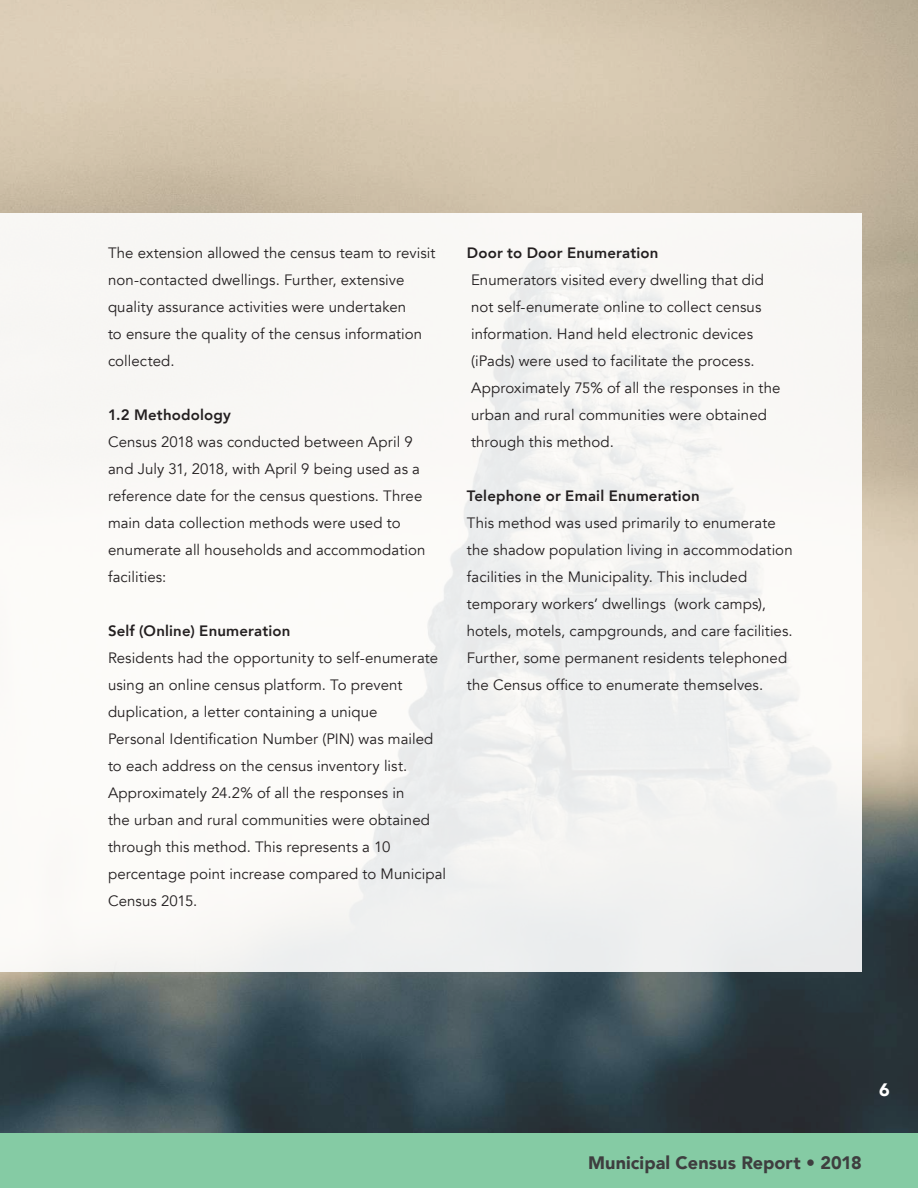
<style>
.page{position:relative;width:918px;height:1188px;background:#fff}
.page>*{position:absolute;margin:0;border:0;box-sizing:border-box;transform-origin:0 0}
.t1{font:900 18px "Avenir";letter-spacing:.005em;color:#3e3e3f}
.t2{font:900 18px "Avenir";color:#fff}
.t3{font:15px/27px "Avenir";letter-spacing:.005em;color:#231f20}
.t4{font:800 15px "Avenir";letter-spacing:.01em;color:#231f20}
</style>
<div class="page">
<div style="left:0;top:1133px;width:918px;height:55px;background:#85cba4"></div>
<img style="left:0;top:0;width:918px;height:1133px">
<div style="left:0;top:214px;width:862px;height:758px;background:linear-gradient(to right,#fbf9f7,#f2f2f1)"></div>
<p class="t3" style="left:108px;top:240px;width:329px">The extension allowed the census team to revisit non-contacted dwellings. Further, extensive quality assurance activities were undertaken<br>to ensure the quality of the census information collected.</p>
<p class="t4" style="left:108px;top:403px;width:124px">1.2 Methodology</p>
<p class="t3" style="left:108px;top:429px;width:319px">Census 2018 was conducted between April 9 and July 31, 2018, with April 9 being used as a reference date for the census questions. Three main data collection methods were used to enumerate all households and accommodation facilities:</p>
<p class="t4" style="left:108px;top:619px;width:184px">Self (Online) Enumeration</p>
<p class="t3" style="left:108px;top:645px;width:340px">Residents had the opportunity to self-enumerate using an online census platform. To prevent duplication, a letter containing a unique<br>Personal Identification Number (PIN) was mailed to each address on the census inventory list.<br>Approximately 24.2% of all the responses in<br>the urban and rural communities were obtained through this method. This represents a 10 percentage point increase compared to Municipal Census 2015.</p>
<p class="t4" style="left:467px;top:241px;width:193px">Door to Door Enumeration</p>
<p class="t3" style="left:471px;top:267px;width:311px">Enumerators visited every dwelling that did not self-enumerate online to collect census information. Hand held electronic devices (iPads) were used to facilitate the process.<br>Approximately 75% of all the responses in the urban and rural communities were obtained through this method.</p>
<p class="t4" style="left:467px;top:484px;width:234px">Telephone or Email Enumeration</p>
<p class="t3" style="left:467px;top:510px;width:327px">This method was used primarily to enumerate the shadow population living in accommodation facilities in the Municipality. This included temporary workers’ dwellings (work camps), hotels, motels, campgrounds, and care facilities.<br>Further, some permanent residents telephoned the Census office to enumerate themselves.</p>
<p class="t2" style="left:879px;top:1074px;width:12px">6</p>
<p class="t1" style="left:588px;top:1147px;width:275px">Municipal Census Report • 2018</p>
</div>
